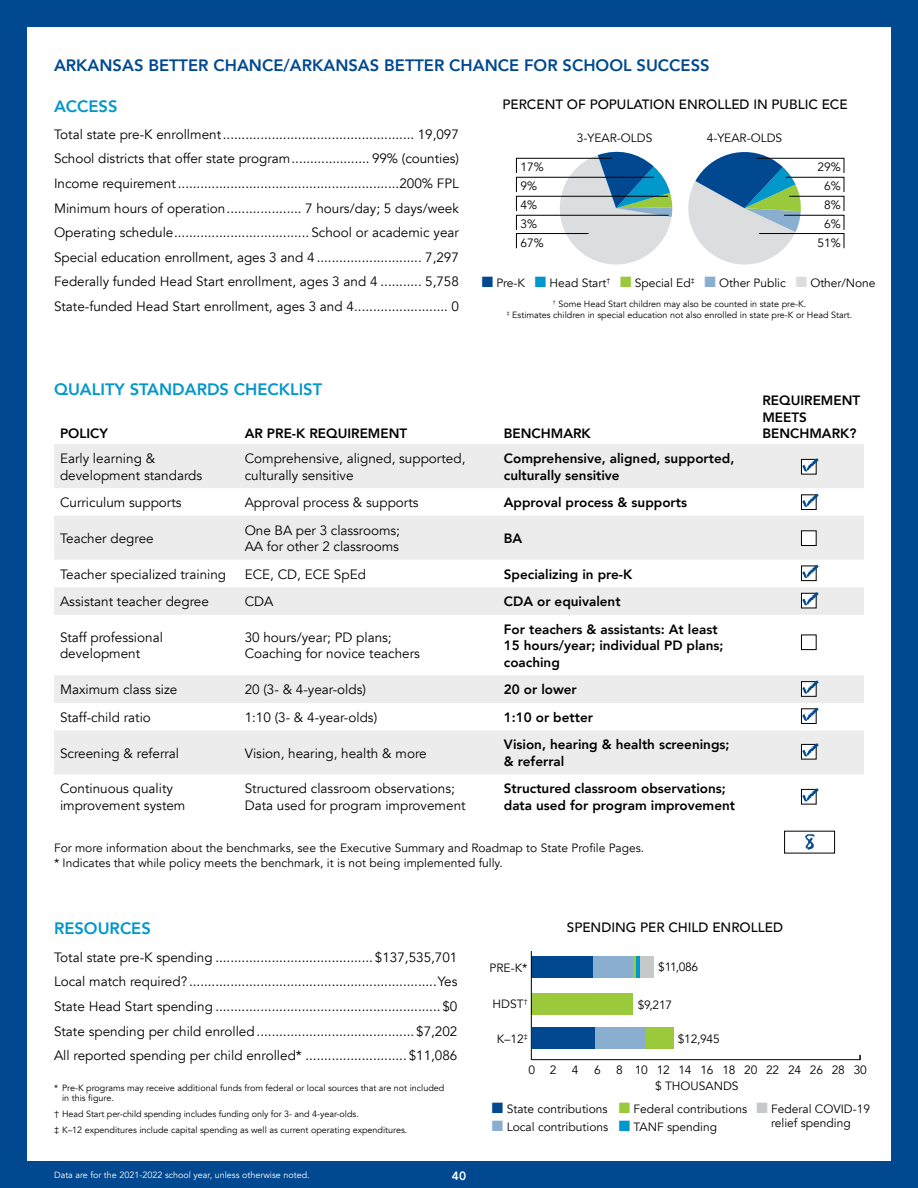
<style>
.page{position:relative;width:918px;height:1188px;background:#004990}
.page>*{position:absolute;margin:0;border:0;box-sizing:border-box;transform-origin:0 0}
.t1{font:800 16.5px "Avenir";color:#004990}
.t2{font:800 16.5px "Avenir";color:#0097cb}
.t3{font:13.5px/24.6px "Avenir";color:#000}
.t4{font:800 13.5px/16.5px "Avenir";color:#000}
.t5{font:500 13.5px "Avenir";color:#000}
.t6{font:12px/18.6px "Avenir";color:#000}
.t7{font:12px "Avenir";letter-spacing:-.02em;color:#000}
.t8{font:800 12px "Avenir";color:#fff}
.t9{font:9px/10.5px "Avenir";color:#000}
.t10{font:9px "Avenir";color:#fff}
.s1{color:#004990}
.s2{color:#0097cb}
.s3{color:#9aca3c}
.s4{color:#8aaecf}
.s5{color:#dcddde}
.s6{color:#c7c8ca}
</style>
<div class="page">
<div style="left:27px;top:27px;width:864px;height:1134px;background:#fff"></div>
<svg style="left:54px;top:444px;width:810px;height:330px;fill:#ececed"></svg>
<svg style="left:801px;top:459px;width:16px;height:15px"></svg>
<svg style="left:802px;top:458px;width:17px;height:14px"></svg>
<div style="left:801px;top:494px;width:16px;height:16px;background:#fff;border:1px solid #000"></div>
<svg style="left:802px;top:493px;width:17px;height:14px"></svg>
<div style="left:801px;top:530px;width:16px;height:16px;background:#fff;border:1px solid #000"></div>
<div style="left:801px;top:566px;width:16px;height:15px;background:#fff;border:1px solid #000"></div>
<svg style="left:802px;top:564px;width:17px;height:14px"></svg>
<svg style="left:801px;top:593px;width:16px;height:15px"></svg>
<svg style="left:802px;top:592px;width:17px;height:14px"></svg>
<div style="left:801px;top:635px;width:16px;height:15px;background:#fff;border:1px solid #000"></div>
<div style="left:801px;top:681px;width:16px;height:16px;background:#fff;border:1px solid #000"></div>
<svg style="left:802px;top:680px;width:17px;height:14px"></svg>
<div style="left:801px;top:708px;width:16px;height:16px;background:#fff;border:1px solid #000"></div>
<svg style="left:802px;top:707px;width:17px;height:14px"></svg>
<svg style="left:801px;top:744px;width:16px;height:15px"></svg>
<svg style="left:802px;top:743px;width:17px;height:14px"></svg>
<svg style="left:801px;top:789px;width:16px;height:15px"></svg>
<svg style="left:802px;top:788px;width:17px;height:14px"></svg>
<div style="left:784px;top:831px;width:51px;height:22px;border:1px solid #000"></div>
<svg style="left:805px;top:834px;width:10px;height:16px"></svg>
<div style="left:640px;top:957px;width:13px;height:21px;background:#c7c8ca"></div>
<hr style="left:636px;top:957px;width:4px;height:21px;background:#0097cb">
<hr style="left:633px;top:957px;width:3px;height:21px;background:#9aca3c">
<div style="left:532px;top:993px;width:101px;height:21px;background:#9aca3c"></div>
<div style="left:646px;top:1027px;width:28px;height:22px;background:#9aca3c"></div>
<div style="left:593px;top:957px;width:40px;height:21px;background:#8aaecf"></div>
<div style="left:594px;top:1027px;width:52px;height:22px;background:#8aaecf"></div>
<div style="left:532px;top:957px;width:61px;height:21px;background:#004990"></div>
<div style="left:532px;top:1027px;width:62px;height:22px;background:#004990"></div>
<hr style="left:531px;top:1059px;width:329px;height:1px;background:#000">
<hr style="left:531px;top:951px;width:1px;height:109px;background:#000">
<svg style="left:516px;top:151px;width:156px;height:114px"></svg>
<svg style="left:688px;top:152px;width:157px;height:113px"></svg>
<p class="t1" style="left:54px;top:52px;width:657px">ARKANSAS BETTER CHANCE/ARKANSAS BETTER CHANCE FOR SCHOOL SUCCESS</p>
<p class="t2" style="left:54px;top:93px;width:65px">ACCESS</p>
<p class="t3" style="left:54px;top:122px;width:407px;text-align:justify">Total state pre-K enrollment................................................... 19,097<br>School districts that offer state program..................... 99% (counties)<br>Income requirement...........................................................200% FPL Minimum hours of operation.................... 7 hours/day; 5 days/week Operating schedule.................................... School or academic year Special education enrollment, ages 3 and 4 ............................ 7,297<br>Federally funded Head Start enrollment, ages 3 and 4 ........... 5,758<br>State-funded Head Start enrollment, ages 3 and 4......................... 0</p>
<p class="t5" style="left:502px;top:92px;width:347px">PERCENT OF POPULATION ENROLLED IN PUBLIC ECE</p>
<p class="t6" style="left:521px;top:158px;width:25px">17%</p>
<p class="t6" style="left:521px;top:177px;width:18px;line-height:19px">9%<br>4%</p>
<p class="t6" style="left:521px;top:215px;width:25px">3%<br>67%</p>
<p class="t6" style="left:577px;top:129px;width:77px">3-YEAR-OLDS</p>
<p class="t6" style="left:707px;top:129px;width:77px">4-YEAR-OLDS</p>
<p class="t6" style="left:817px;top:158px;width:25px">29%</p>
<p class="t6" style="left:824px;top:177px;width:18px">6%</p>
<p class="t6" style="left:817px;top:196px;width:25px;text-align:center">8%<br>6%<br>51%</p>
<p class="t6" style="left:482px;top:274px;width:395px"><span class="s1">■</span> Pre-K <span class="s2">■</span> Head Start<sup>†</sup> <span class="s3">■</span> Special Ed<sup>‡</sup> <span class="s4">■</span> Other Public <span class="s5">■</span> Other/None</p>
<p class="t9" style="left:507px;top:298px;width:347px;text-align:center"><sup>†</sup> Some Head Start children may also be counted in state pre-K.<br><sup>‡</sup> Estimates children in special education not also enrolled in state pre-K or Head Start.</p>
<p class="t2" style="left:54px;top:376px;width:270px">QUALITY STANDARDS CHECKLIST</p>
<p class="t4" style="left:60px;top:425px;width:50px">POLICY</p>
<p class="t4" style="left:245px;top:425px;width:164px">AR PRE-K REQUIREMENT</p>
<p class="t4" style="left:504px;top:425px;width:88px">BENCHMARK</p>
<p class="t3" style="left:60px;top:450px;width:144px;line-height:16.5px">Early learning &amp; development standards</p>
<p class="t3" style="left:245px;top:450px;width:222px;line-height:16.5px">Comprehensive, aligned, supported, culturally sensitive</p>
<p class="t4" style="left:504px;top:450px;width:232px">Comprehensive, aligned, supported, culturally sensitive</p>
<p class="t3" style="left:60px;top:490px;width:123px">Curriculum supports</p>
<p class="t3" style="left:245px;top:490px;width:176px">Approval process &amp; supports</p>
<p class="t4" style="left:504px;top:494px;width:185px">Approval process &amp; supports</p>
<p class="t3" style="left:60px;top:526px;width:95px">Teacher degree</p>
<p class="t3" style="left:245px;top:522px;width:157px;line-height:16.5px">One BA per 3 classrooms;<br>AA for other 2 classrooms</p>
<p class="t4" style="left:504px;top:530px;width:20px">BA</p>
<p class="t3" style="left:60px;top:562px;width:168px">Teacher specialized training</p>
<p class="t3" style="left:245px;top:562px;width:123px">ECE, CD, ECE SpEd</p>
<p class="t4" style="left:504px;top:566px;width:130px">Specializing in pre-K</p>
<p class="t3" style="left:60px;top:589px;width:150px">Assistant teacher degree</p>
<p class="t3" style="left:245px;top:589px;width:30px">CDA</p>
<p class="t4" style="left:504px;top:593px;width:118px">CDA or equivalent</p>
<p class="t3" style="left:60px;top:629px;width:104px;line-height:16.5px">Staff professional development</p>
<p class="t3" style="left:245px;top:629px;width:177px;line-height:16.5px">30 hours/year; PD plans;<br>Coaching for novice teachers</p>
<p class="t4" style="left:504px;top:621px;width:221px">For teachers &amp; assistants: At least<br>15 hours/year; individual PD plans; coaching</p>
<p class="t3" style="left:60px;top:678px;width:119px">Maximum class size</p>
<p class="t3" style="left:245px;top:678px;width:123px">20 (3- &amp; 4-year-olds)</p>
<p class="t4" style="left:504px;top:681px;width:74px">20 or lower</p>
<p class="t3" style="left:60px;top:705px;width:92px">Staff-child ratio</p>
<p class="t3" style="left:245px;top:705px;width:134px">1:10 (3- &amp; 4-year-olds)</p>
<p class="t4" style="left:504px;top:709px;width:91px">1:10 or better</p>
<p class="t3" style="left:60px;top:741px;width:121px">Screening &amp; referral</p>
<p class="t3" style="left:245px;top:741px;width:184px">Vision, hearing, health &amp; more</p>
<p class="t4" style="left:504px;top:736px;width:227px">Vision, hearing &amp; health screenings; &amp; referral</p>
<p class="t3" style="left:60px;top:781px;width:127px;line-height:16.5px">Continuous quality improvement system</p>
<p class="t3" style="left:245px;top:781px;width:222px;line-height:16.5px">Structured classroom observations;<br>Data used for program improvement</p>
<p class="t4" style="left:504px;top:780px;width:233px">Structured classroom observations; data used for program improvement</p>
<p class="t6" style="left:54px;top:841px;width:592px;line-height:15px">For more information about the benchmarks, see the Executive Summary and Roadmap to State Profile Pages. * Indicates that while policy meets the benchmark, it is not being implemented fully.</p>
<p class="t4" style="left:762px;top:392px;width:99px">REQUIREMENT<br>MEETS<br>BENCHMARK?</p>
<p class="t2" style="left:54px;top:916px;width:98px">RESOURCES</p>
<p class="t3" style="left:54px;top:945px;width:405px;text-align:justify">Total state pre-K spending .......................................... $137,535,701<br>Local match required? ..................................................................Yes State Head Start spending ............................................................ $0<br>State spending per child enrolled.......................................... $7,202<br>All reported spending per child enrolled* ........................... $11,086</p>
<p class="t9" style="left:62px;top:1082px;width:384px;text-indent:-8px">* Pre-K programs may receive additional funds from federal or local sources that are not included in this figure.</p>
<p class="t9" style="left:54px;top:1106px;width:355px;line-height:15.9px">† Head Start per-child spending includes funding only for 3- and 4-year-olds.<br>‡ K–12 expenditures include capital spending as well as current operating expenditures.</p>
<p class="t10" style="left:54px;top:1170px;width:257px">Data are for the 2021-2022 school year, unless otherwise noted.</p>
<p class="t8" style="left:452px;top:1166px;width:16px">40</p>
<p class="t6" style="left:490px;top:959px;width:40px">PRE-K*</p>
<p class="t6" style="left:493px;top:994px;width:37px">HDST<sup>†</sup></p>
<p class="t6" style="left:497px;top:1030px;width:32px">K–12<sup>‡</sup></p>
<p class="t5" style="left:567px;top:915px;width:218px">SPENDING PER CHILD ENROLLED</p>
<p class="t6" style="left:658px;top:958px;width:42px">$11,086</p>
<p class="t6" style="left:638px;top:996px;width:36px">$9,217</p>
<p class="t6" style="left:678px;top:1030px;width:43px">$12,945</p>
<p class="t6" style="left:528px;top:1061px;width:30px">0 2</p>
<p class="t6" style="left:572px;top:1061px;width:8px">4</p>
<p class="t6" style="left:594px;top:1061px;width:8px">6</p>
<p class="t7" style="left:616px;top:1062px;width:252px">8 10 12 14 16 18 20 22 24 26 28 30</p>
<p class="t6" style="left:492px;top:1099px;width:117px"><span class="s1">■</span> State contributions</p>
<p class="t6" style="left:492px;top:1117px;width:118px"><span class="s4">■</span> Local contributions</p>
<p class="t6" style="left:655px;top:1077px;width:85px">$ THOUSANDS</p>
<p class="t6" style="left:619px;top:1099px;width:130px"><span class="s3">■</span> Federal contributions</p>
<p class="t6" style="left:619px;top:1117px;width:100px"><span class="s2">■</span> TANF spending</p>
<p class="t6" style="left:757px;top:1102px;width:115px;line-height:14.4px;text-align:center"><span class="s6">■</span> Federal COVID-19 relief spending</p>
</div>
